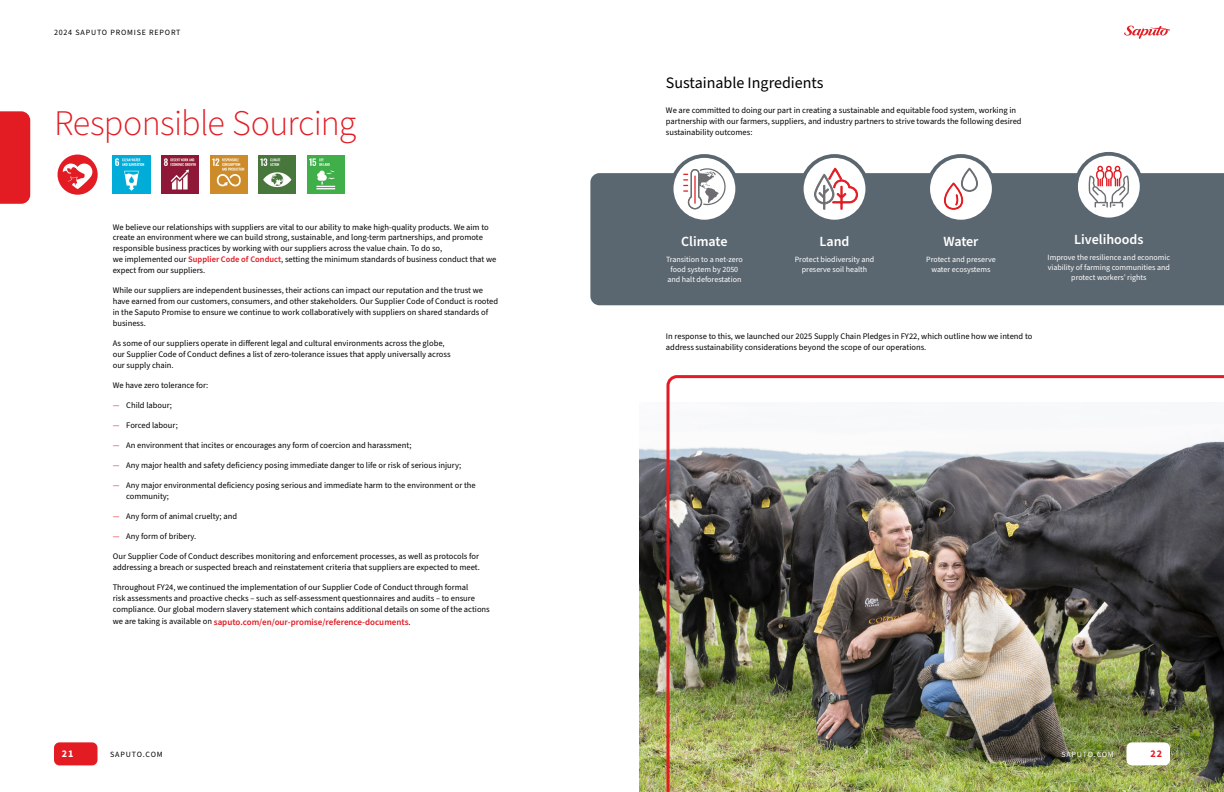
<style>
.page{position:relative;width:1224px;height:792px;background:#fff}
.page>*{position:absolute;margin:0;border:0;box-sizing:border-box;transform-origin:0 0}
.t1{font:300 36px "Source Sans Pro";letter-spacing:-.02em;color:#e31b23}
.t2{font:16px "Source Sans Pro";color:#000}
.t3{font:600 14px "Source Sans Pro";color:#fff}
.t4{font:700 10px "Source Sans Pro";color:#fff}
.t5{font:700 10px "Source Sans Pro";color:#e31b23}
.t6{font:600 9px "Source Sans Pro";color:#e31b23}
.t7{font:8.5px/11px "Source Sans Pro";color:#000}
.t8{font:8px/10px "Source Sans Pro";color:#fff;text-align:center}
.t9{font:8px "Source Sans Pro";letter-spacing:.1em;color:#000}
.t10{font:8px "Source Sans Pro";letter-spacing:.1em;color:#fff}
.s1{font-weight:600;color:#e31b23}
.s2{color:#e31b23}
.s3{font-weight:400;font-size:8.5px;color:#000}
</style>
<div class="page">
<div style="left:590px;top:173px;width:634px;height:132px;background:#5b6770"></div>
<img style="left:639px;top:448px;width:26px;height:344px">
<img style="left:665px;top:375px;width:559px;height:417px">
<div style="left:58px;top:155px;width:40px;height:40px;background:#e31b23;border-radius:50%"></div>
<svg style="left:63px;top:164px;width:32px;height:25px"></svg>
<img style="left:161px;top:156px;width:38px;height:37px">
<img style="left:210px;top:156px;width:37px;height:37px">
<img style="left:259px;top:156px;width:37px;height:37px">
<img style="left:113px;top:156px;width:37px;height:37px">
<img style="left:307px;top:156px;width:38px;height:37px">
<svg style="left:1124px;top:26px;width:46px;height:13px"></svg>
<svg style="left:672px;top:156px;width:65px;height:66px"></svg>
<div style="left:670px;top:154px;width:69px;height:70px;border:4px solid #5b6770;border-radius:50%"></div>
<svg style="left:683px;top:166px;width:43px;height:43px"></svg>
<svg style="left:928px;top:156px;width:66px;height:66px"></svg>
<div style="left:926px;top:154px;width:70px;height:70px;border:4px solid #5b6770;border-radius:50%"></div>
<svg style="left:943px;top:167px;width:35px;height:43px"></svg>
<svg style="left:802px;top:156px;width:65px;height:66px"></svg>
<div style="left:800px;top:154px;width:69px;height:70px;border:4px solid #5b6770;border-radius:50%"></div>
<svg style="left:814px;top:168px;width:44px;height:42px"></svg>
<svg style="left:1076px;top:154px;width:66px;height:65px"></svg>
<div style="left:1074px;top:152px;width:70px;height:69px;border:4px solid #5b6770;border-radius:50%"></div>
<svg style="left:1088px;top:166px;width:41px;height:42px"></svg>
<div style="left:55px;top:743px;width:41px;height:21px;background:#e31b23;border-radius:4px"></div>
<div style="left:54px;top:742px;width:44px;height:23px;border:2px solid #e31b23;border-radius:4px"></div>
<div style="left:1128px;top:743px;width:41px;height:21px;background:#fff;border-radius:4px"></div>
<div style="left:1126px;top:742px;width:44px;height:23px;border:2px solid #fff;border-radius:4px"></div>
<div style="left:0;top:111px;width:30px;height:93px;background:#e31b23"></div>
<p class="t9" style="left:54px;top:27px;width:128px">2024 SAPUTO PROMISE REPORT</p>
<h1 class="t1" style="left:54px;top:99px;width:304px">Responsible Sourcing</h1>
<p class="t7" style="left:113px;top:221px;width:385px">We believe our relationships with suppliers are vital to our ability to make high-quality products. We aim to create an environment where we can build strong, sustainable, and long-term partnerships, and promote responsible business practices by working with our suppliers across the value chain. To do so,<br>we implemented our <span class="s1">Supplier Code of Conduct</span>, setting the minimum standards of business conduct that we expect from our suppliers.</p>
<p class="t7" style="left:113px;top:285px;width:387px">While our suppliers are independent businesses, their actions can impact our reputation and the trust we have earned from our customers, consumers, and other stakeholders. Our Supplier Code of Conduct is rooted in the Saputo Promise to ensure we continue to work collaboratively with suppliers on shared standards of business.</p>
<p class="t7" style="left:113px;top:338px;width:339px">As some of our suppliers operate in different legal and cultural environments across the globe, our Supplier Code of Conduct defines a list of zero-tolerance issues that apply universally across our supply chain.</p>
<p class="t7" style="left:113px;top:380px;width:97px">We have zero tolerance for:</p>
<p class="t7" style="left:113px;top:400px;width:61px"><span class="s2">—</span> Child labour;</p>
<p class="t7" style="left:113px;top:420px;width:67px"><span class="s2">—</span> Forced labour;</p>
<p class="t7" style="left:113px;top:440px;width:300px"><span class="s2">—</span> An environment that incites or encourages any form of coercion and harassment;</p>
<p class="t7" style="left:113px;top:460px;width:350px"><span class="s2">—</span> Any major health and safety deficiency posing immediate danger to life or risk of serious injury;</p>
<p class="t7" style="left:126px;top:480px;width:351px;text-indent:-13px"><span class="s2">—</span> Any major environmental deficiency posing serious and immediate harm to the environment or the community;</p>
<p class="t7" style="left:113px;top:511px;width:126px"><span class="s2">—</span> Any form of animal cruelty; and</p>
<p class="t7" style="left:113px;top:531px;width:85px"><span class="s2">—</span> Any form of bribery.</p>
<p class="t7" style="left:113px;top:551px;width:369px">Our Supplier Code of Conduct describes monitoring and enforcement processes, as well as protocols for addressing a breach or suspected breach and reinstatement criteria that suppliers are expected to meet.</p>
<p class="t7" style="left:113px;top:582px;width:379px">Throughout FY24, we continued the implementation of our Supplier Code of Conduct through formal<br>risk assessments and proactive checks – such as self-assessment questionnaires and audits – to ensure compliance. Our global modern slavery statement which contains additional details on some of the actions</p>
<p class="t6" style="left:113px;top:616px;width:300px"><span class="s3">we are taking is available on</span> saputo.com/en/our-promise/reference-documents<span class="s3">.</span></p>
<h2 class="t2" style="left:666px;top:72px;width:159px">Sustainable Ingredients</h2>
<p class="t7" style="left:666px;top:105px;width:357px">We are committed to doing our part in creating a sustainable and equitable food system, working in partnership with our farmers, suppliers, and industry partners to strive towards the following desired sustainability outcomes:</p>
<h3 class="t3" style="left:681px;top:232px;width:48px">Climate</h3>
<p class="t8" style="left:666px;top:254px;width:78px">Transition to a net-zero food system by 2050 and halt deforestation</p>
<h3 class="t3" style="left:820px;top:232px;width:32px">Land</h3>
<p class="t8" style="left:795px;top:254px;width:81px">Protect biodiversity and preserve soil health</p>
<h3 class="t3" style="left:943px;top:232px;width:37px">Water</h3>
<p class="t8" style="left:926px;top:254px;width:71px">Protect and preserve water ecosystems</p>
<h3 class="t3" style="left:1074px;top:230px;width:71px">Livelihoods</h3>
<p class="t8" style="left:1048px;top:252px;width:124px">Improve the resilience and economic viability of farming communities and protect workers’ rights</p>
<p class="t7" style="left:666px;top:331px;width:368px">In response to this, we launched our 2025 Supply Chain Pledges in FY22, which outline how we intend to address sustainability considerations beyond the scope of our operations.</p>
<p class="t4" style="left:62px;top:747px;width:13px">21</p>
<p class="t9" style="left:110px;top:749px;width:54px">SAPUTO.COM</p>
<p class="t10" style="left:1061px;top:749px;width:54px">SAPUTO.COM</p>
<p class="t5" style="left:1150px;top:747px;width:13px">22</p>
</div>
